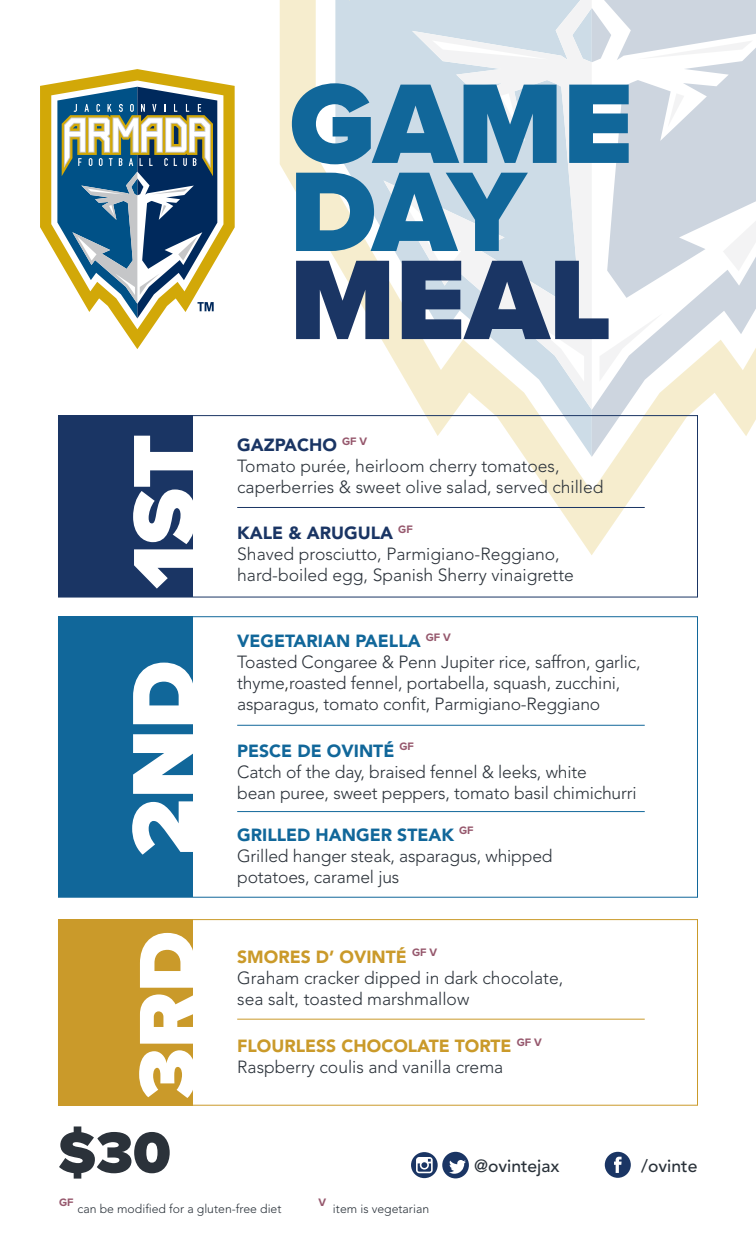
<style>
.page{position:relative;width:756px;height:1260px;background:#fff}
.page>*{position:absolute;margin:0;border:0;box-sizing:border-box;transform-origin:0 0}
.t1{font:900 117.42px/88px "Proxima Nova";color:#11679a}
.t2{font:900 92.75px "Proxima Nova";color:#fff}
.t3{font:900 91.35px "Proxima Nova";color:#fff}
.t4{font:900 82.6px "Proxima Nova";color:#fff}
.t5{font:900 60.02px "Proxima Nova";color:#2b323a}
.t6{font:300 17.5px/21px "Avenir";letter-spacing:-.01em;color:#2b323a}
.t7{font:900 17.5px "Avenir";color:#ca9a2a}
.dessert_wine_copy{font:500 17.5px "Avenir";color:#293139}
.Item_Name{font:300 12.25px "Avenir";color:#2a323a}
.Item_Name-2{font:700 11.2px "Proxima Nova";color:#96586d}
.s1{color:#1a3564}
.s2{font-weight:900;color:#1a3564}
.s3{font-weight:900;color:#11679a}
.s4{color:#231f20}
.s5{font-weight:900;color:#ca9a2a}
</style>
<div class="page">
<svg style="left:280px;top:0;width:355px;height:555px"></svg>
<svg style="left:316px;top:0;width:343px;height:492px"></svg>
<svg style="left:335px;top:0;width:257px;height:457px"></svg>
<svg style="left:592px;top:410px;width:164px;height:47px"></svg>
<svg style="left:592px;top:1px;width:164px;height:409px;fill:#cdd5df"></svg>
<svg style="left:723px;top:194px;width:33px;height:77px"></svg>
<svg style="left:600px;top:313px;width:63px;height:69px"></svg>
<svg style="left:637px;top:40px;width:116px;height:19px"></svg>
<svg style="left:668px;top:93px;width:16px;height:34px"></svg>
<svg style="left:383px;top:1px;width:209px;height:409px;fill:#cddce7"></svg>
<svg style="left:501px;top:93px;width:16px;height:34px"></svg>
<svg style="left:432px;top:40px;width:116px;height:19px"></svg>
<svg style="left:399px;top:194px;width:62px;height:77px"></svg>
<svg style="left:521px;top:313px;width:63px;height:69px"></svg>
<svg style="left:349px;top:0;width:407px;height:1px"></svg>
<hr style="left:237px;top:507px;width:408px;height:1px;background:#1a3564">
<hr style="left:237px;top:1019px;width:408px;height:1px;background:#ca9a2a">
<hr style="left:237px;top:725px;width:408px;height:1px;background:#11679a">
<hr style="left:237px;top:811px;width:408px;height:1px;background:#11679a">
<div style="left:58px;top:416px;width:135px;height:181px;background:#1a3564"></div>
<div style="left:58px;top:919px;width:135px;height:187px;background:#ca9a2a"></div>
<div style="left:58px;top:616px;width:135px;height:281px;background:#11679a"></div>
<div style="left:58px;top:415px;width:640px;height:182px;border:1px solid #1a3564"></div>
<div style="left:58px;top:616px;width:640px;height:282px;border:1px solid #11679a"></div>
<div style="left:58px;top:919px;width:640px;height:187px;border:1px solid #ca9a2a"></div>
<svg style="left:40px;top:69px;width:195px;height:280px"></svg>
<svg style="left:51px;top:81px;width:172px;height:248px"></svg>
<svg style="left:57px;top:87px;width:160px;height:231px"></svg>
<svg style="left:411px;top:1152px;width:58px;height:26px"></svg>
<svg style="left:605px;top:1152px;width:26px;height:26px"></svg>
<p class="t3" style="left:109px;top:589px;width:156px;rotate:-90deg">1ST</p>
<p class="t2" style="left:108px;top:856px;width:196px;rotate:-90deg">2ND</p>
<p class="t4" style="left:118px;top:1099px;width:169px;rotate:-90deg">3RD</p>
<p class="t5" style="left:58px;top:1116px;width:114px">$30</p>
<p class="t1" style="left:290px;top:87px;width:345px">GAME<br>DAY<br><span class="s1">MEAL</span></p>
<p class="t6" style="left:237px;top:435px;width:368px"><span class="s2">GAZPACHO</span> <sup>GF</sup> <sup>V<br></sup>Tomato purée, heirloom cherry tomatoes, caperberries &amp; sweet olive salad, served chilled</p>
<p class="t6" style="left:237px;top:523px;width:338px"><span class="s2">KALE &amp; ARUGULA</span> <sup>GF<br></sup>Shaved prosciutto, Parmigiano-Reggiano, hard-boiled egg, Spanish Sherry vinaigrette</p>
<p class="t6" style="left:237px;top:631px;width:405px"><span class="s3">VEGETARIAN PAELLA</span> <sup>GF</sup> <sup>V<br></sup>Toasted Congaree &amp; Penn Jupiter rice, saffron, garlic, thyme<span class="s4">,</span>roasted fennel, portabella, squash, zucchini, asparagus, tomato confit, Parmigiano-Reggiano</p>
<p class="t6" style="left:237px;top:740px;width:401px"><span class="s3">PESCE DE OVINTÉ</span> <sup>GF<br></sup>Catch of the day, braised fennel &amp; leeks, white<br>bean puree, sweet peppers, tomato basil chimichurri</p>
<p class="t6" style="left:237px;top:824px;width:317px"><span class="s3">GRILLED HANGER STEAK</span> <sup>GF<br></sup>Grilled hanger steak, asparagus, whipped potatoes, caramel jus</p>
<p class="t6" style="left:237px;top:946px;width:328px"><span class="s5">SMORES D’ OVINTÉ</span> <sup>GF</sup> <sup>V<br></sup>Graham cracker dipped in dark chocolate, sea salt, toasted marshmallow</p>
<p class="t7" style="left:237px;top:1035px;width:306px">FLOURLESS CHOCOLATE TORTE <sup>GF</sup> <sup>V</sup></p>
<p class="t6" style="left:237px;top:1057px;width:268px">Raspberry coulis and vanilla crema</p>
<p class="dessert_wine_copy" style="left:474px;top:1156px;width:87px">@ovintejax</p>
<p class="dessert_wine_copy" style="left:641px;top:1156px;width:58px">/ovinte</p>
<p class="Item_Name-2" style="left:59px;top:1196px;width:16px">GF</p>
<p class="Item_Name" style="left:77px;top:1201px;width:206px">can be modified for a gluten-free diet</p>
<p class="Item_Name-2" style="left:319px;top:1196px;width:9px">V</p>
<p class="Item_Name" style="left:333px;top:1201px;width:98px">item is vegetarian</p>
</div>
